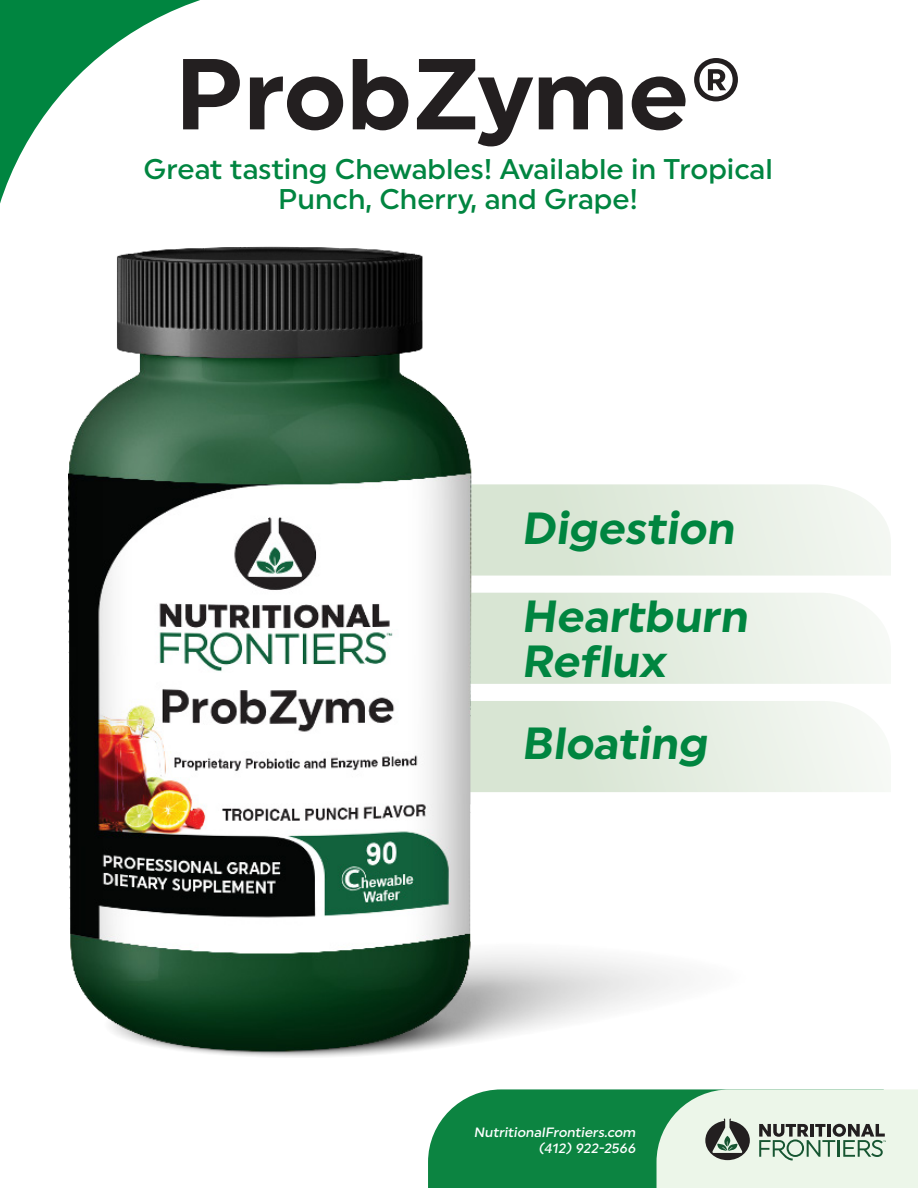
<style>
.page{position:relative;width:918px;height:1188px;background:#fff}
.page>*{position:absolute;margin:0;border:0;box-sizing:border-box;transform-origin:0 0}
.t1{font:700 100.5px "Uniform";color:#231f20}
.t2{font:700 45px "Uniform";color:#008540}
.t3{font:500 28.5px/30px "Uniform";color:#008540;text-align:center}
.t4{font:500 13.5px "Uniform";color:#fff}
</style>
<div class="page">
<svg style="left:0;top:0;width:200px;height:204px"></svg>
<div style="left:428px;top:1089px;width:229px;height:99px;background:#0c8441"></div>
<svg style="left:657px;top:1089px;width:261px;height:99px;background:#cbdbcc"></svg>
<svg style="left:750px;top:484px;width:141px;height:92px;fill:#eef4ec"></svg>
<div style="left:750px;top:593px;width:139px;height:91px;background:#f1f5ef"></div>
<div style="left:750px;top:701px;width:136px;height:91px;background:#f0f5ef"></div>
<img style="left:68px;top:246px;width:682px;height:811px">
<p class="t1" style="left:175px;top:34px;width:569px">ProbZyme®</p>
<p class="t3" style="left:144px;top:154px;width:631px">Great tasting Chewables! Available in Tropical<br>Punch, Cherry, and Grape!</p>
<p class="t2" style="left:522px;top:501px;width:220px">Digestion</p>
<p class="t2" style="left:522px;top:589px;width:234px">Heartburn</p>
<p class="t2" style="left:522px;top:634px;width:151px">Reflux</p>
<p class="t2" style="left:522px;top:717px;width:193px">Bloating</p>
<p class="t4" style="left:474px;top:1124px;width:166px">NutritionalFrontiers.com</p>
<p class="t4" style="left:538px;top:1140px;width:101px">(412) 922-2566</p>
</div>
